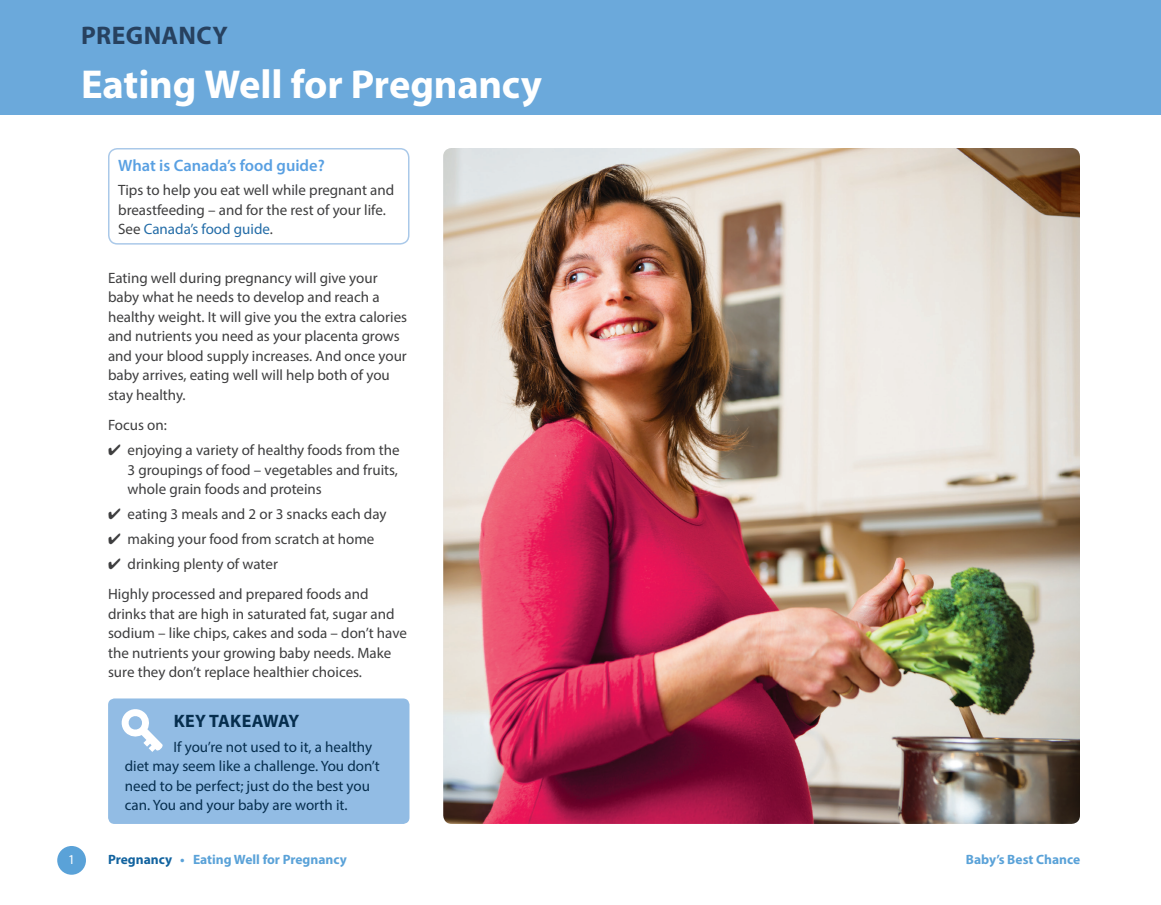
<style>
.page{position:relative;width:1161px;height:905px;background:#fff}
.page>*{position:absolute;margin:0;border:0;box-sizing:border-box;transform-origin:0 0}
.t1{font:700 40.5px "Myriad Pro";letter-spacing:-.005em;color:#fff}
.t2{font:700 25.5px "Myriad Pro";letter-spacing:.015em;color:#27415f}
.t3{font:700 18px "Myriad Pro";letter-spacing:.02em;color:#062e4e}
.t4{font:600 16.5px "Myriad Pro";color:#59a0e2}
.t5{font:15px/19.5px "Myriad Pro";color:#3e3e3f}
.t6{font:15px/19.5px "Myriad Pro";color:#062e4e}
.t7{font:700 13.5px "Myriad Pro";color:#5aa2d8}
.t8{font:13.5px "Myriad Pro";color:#fff}
.s1{color:#236ca7}
.s2{color:#12639f}
</style>
<div class="page">
<div style="left:0;top:0;width:1161px;height:114px;background:#6ba9db"></div>
<div style="left:108px;top:148px;width:302px;height:96px;border:2px solid #aac9e9;border-radius:9px"></div>
<img style="left:443px;top:148px;width:637px;height:676px">
<div style="left:108px;top:698px;width:302px;height:125px;background:#92bce4;border-radius:6px"></div>
<svg style="left:122px;top:709px;width:41px;height:43px"></svg>
<div style="left:57px;top:846px;width:29px;height:28px;background:#5aa2d8;border-radius:50%"></div>
<h2 class="t2" style="left:81px;top:19px;width:148px">PREGNANCY</h2>
<h1 class="t1" style="left:81px;top:58px;width:463px">Eating Well for Pregnancy</h1>
<p class="t4" style="left:118px;top:154px;width:208px">What is Canada’s food guide?</p>
<p class="t5" style="left:118px;top:180px;width:278px">Tips to help you eat well while pregnant and breastfeeding – and for the rest of your life.<br>See <span class="s1">Canada’s food guide</span>.</p>
<p class="t5" style="left:108px;top:268px;width:301px">Eating well during pregnancy will give your baby what he needs to develop and reach a healthy weight. It will give you the extra calories and nutrients you need as your placenta grows and your blood supply increases. And once your baby arrives, eating well will help both of you stay healthy.</p>
<p class="t5" style="left:108px;top:415px;width:60px">Focus on:</p>
<p class="t5" style="left:128px;top:440px;width:274px;text-align:justify;text-indent:-20px">✔ enjoying a variety of healthy foods from the 3 groupings of food – vegetables and fruits, whole grain foods and proteins</p>
<p class="t5" style="left:108px;top:504px;width:280px">✔ eating 3 meals and 2 or 3 snacks each day</p>
<p class="t5" style="left:108px;top:529px;width:268px">✔ making your food from scratch at home</p>
<p class="t5" style="left:108px;top:548px;width:262px;line-height:30.3px">✔ drinking plenty of water<br>Highly processed and prepared foods and</p>
<p class="t5" style="left:108px;top:603px;width:300px">drinks that are high in saturated fat, sugar and sodium – like chips, cakes and soda – don’t have the nutrients your growing baby needs. Make sure they don’t replace healthier choices.</p>
<p class="t3" style="left:174px;top:709px;width:127px">KEY TAKEAWAY</p>
<p class="t6" style="left:125px;top:736px;width:256px;text-indent:49px">If you’re not used to it, a healthy diet may seem like a challenge. You don’t need to be perfect; just do the best you can. You and your baby are worth it.</p>
<p class="t8" style="left:68px;top:851px;width:8px">1</p>
<p class="t7" style="left:108px;top:851px;width:240px"><span class="s2">Pregnancy</span> • Eating Well for Pregnancy</p>
<p class="t7" style="left:966px;top:851px;width:116px">Baby’s Best Chance</p>
</div>
